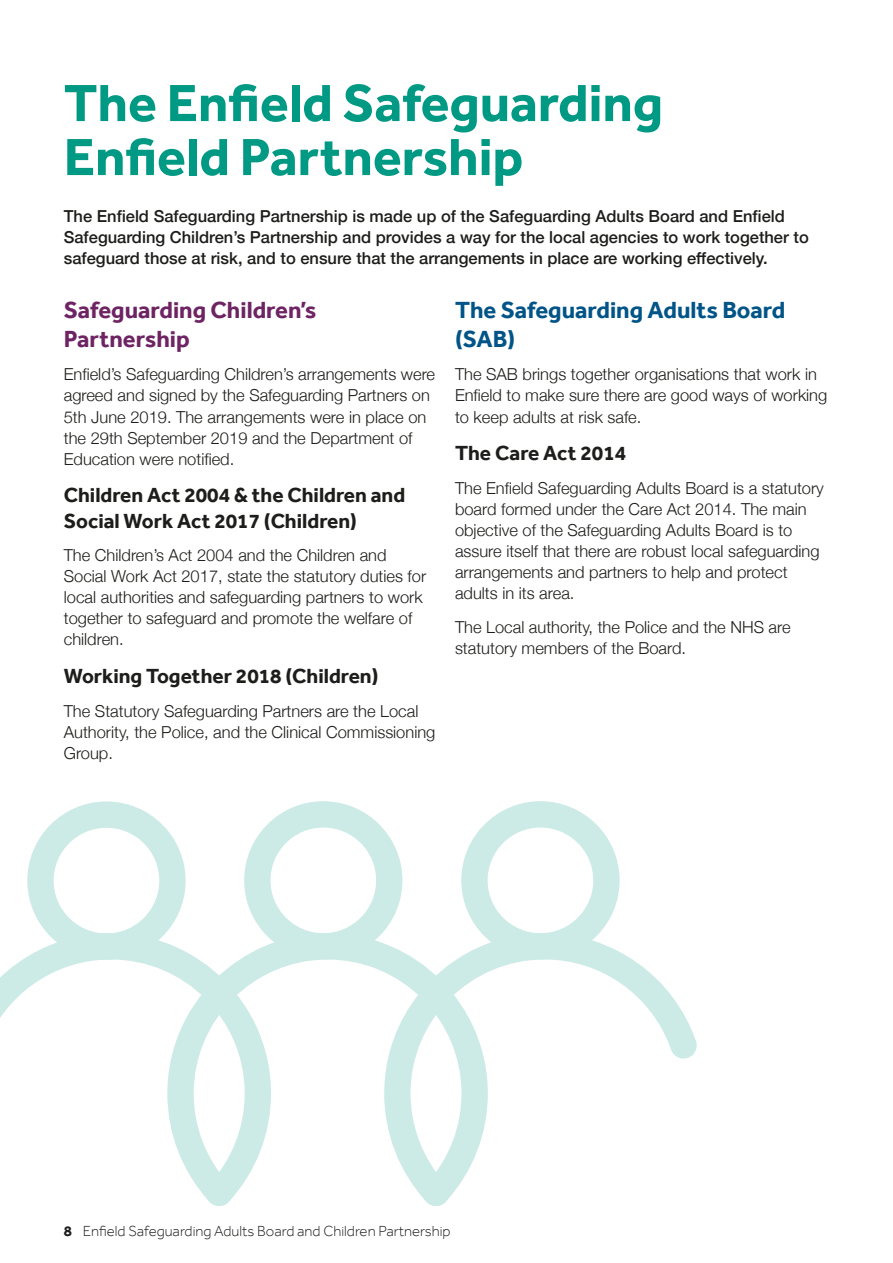
<style>
.page{position:relative;width:893px;height:1263px;background:#fff}
.page>*{position:absolute;margin:0;border:0;box-sizing:border-box;transform-origin:0 0}
.t1{font:700 54px/54px "Effra";color:#009984}
.t2{font:700 24px/28.8px "Effra";color:#6e2463}
.t3{font:700 24px/28.8px "Effra";color:#005487}
.t4{font:700 21px/25.2px "Effra";color:#1d1d1b}
.t5{font:300 16.5px/21px "Helvetica Neue";color:#1d1d1b}
.t6{font:500 16.5px/21px "Helvetica Neue";color:#1d1d1b}
.t7{font:300 15px "Effra";color:#1d1d1b}
.s1{font-weight:700}
</style>
<div class="page">
<svg style="left:0;top:957px;width:167px;height:61px"></svg>
<svg style="left:27px;top:801px;width:159px;height:159px"></svg>
<svg style="left:488px;top:952px;width:209px;height:107px"></svg>
<svg style="left:461px;top:801px;width:159px;height:158px"></svg>
<svg style="left:167px;top:933px;width:321px;height:273px"></svg>
<svg style="left:244px;top:801px;width:158px;height:158px"></svg>
<hr style="left:892px;top:0;width:1px;height:1263px;background:#d6ebe8">
<h1 class="t1" style="left:64px;top:75px;width:601px">The Enfield Safeguarding<br>Enfield Partnership</h1>
<p class="t6" style="left:64px;top:204px;width:746px">The Enfield Safeguarding Partnership is made up of the Safeguarding Adults Board and Enfield<br>Safeguarding Children’s Partnership and provides a way for the local agencies to work together to safeguard those at risk, and to ensure that the arrangements in place are working effectively.</p>
<h2 class="t2" style="left:64px;top:295px;width:254px">Safeguarding Children’s<br>Partnership</h2>
<p class="t5" style="left:64px;top:363px;width:373px">Enfield’s Safeguarding Children’s arrangements were agreed and signed by the Safeguarding Partners on 5th June 2019. The arrangements were in place on the 29th September 2019 and the Department of Education were notified.</p>
<p class="t4" style="left:64px;top:483px;width:343px">Children Act 2004 &amp; the Children and<br>Social Work Act 2017 (Children)</p>
<p class="t5" style="left:64px;top:544px;width:364px">The Children’s Act 2004 and the Children and Social Work Act 2017, state the statutory duties for local authorities and safeguarding partners to work together to safeguard and promote the welfare of children.</p>
<p class="t4" style="left:64px;top:663px;width:316px">Working Together 2018 (Children)</p>
<p class="t5" style="left:64px;top:699px;width:373px">The Statutory Safeguarding Partners are the Local<br>Authority, the Police, and the Clinical Commissioning<br>Group.</p>
<h2 class="t3" style="left:455px;top:295px;width:332px">The Safeguarding Adults Board (SAB)</h2>
<p class="t5" style="left:455px;top:363px;width:374px">The SAB brings together organisations that work in<br>Enfield to make sure there are good ways of working to keep adults at risk safe.</p>
<p class="t4" style="left:455px;top:441px;width:173px">The Care Act 2014</p>
<p class="t5" style="left:455px;top:477px;width:370px">The Enfield Safeguarding Adults Board is a statutory board formed under the Care Act 2014. The main objective of the Safeguarding Adults Board is to assure itself that there are robust local safeguarding arrangements and partners to help and protect adults in its area.</p>
<p class="t5" style="left:455px;top:615px;width:337px">The Local authority, the Police and the NHS are statutory members of the Board.</p>
<p class="t7" style="left:64px;top:1222px;width:388px"><span class="s1">8</span> Enfield Safeguarding Adults Board and Children Partnership</p>
</div>
